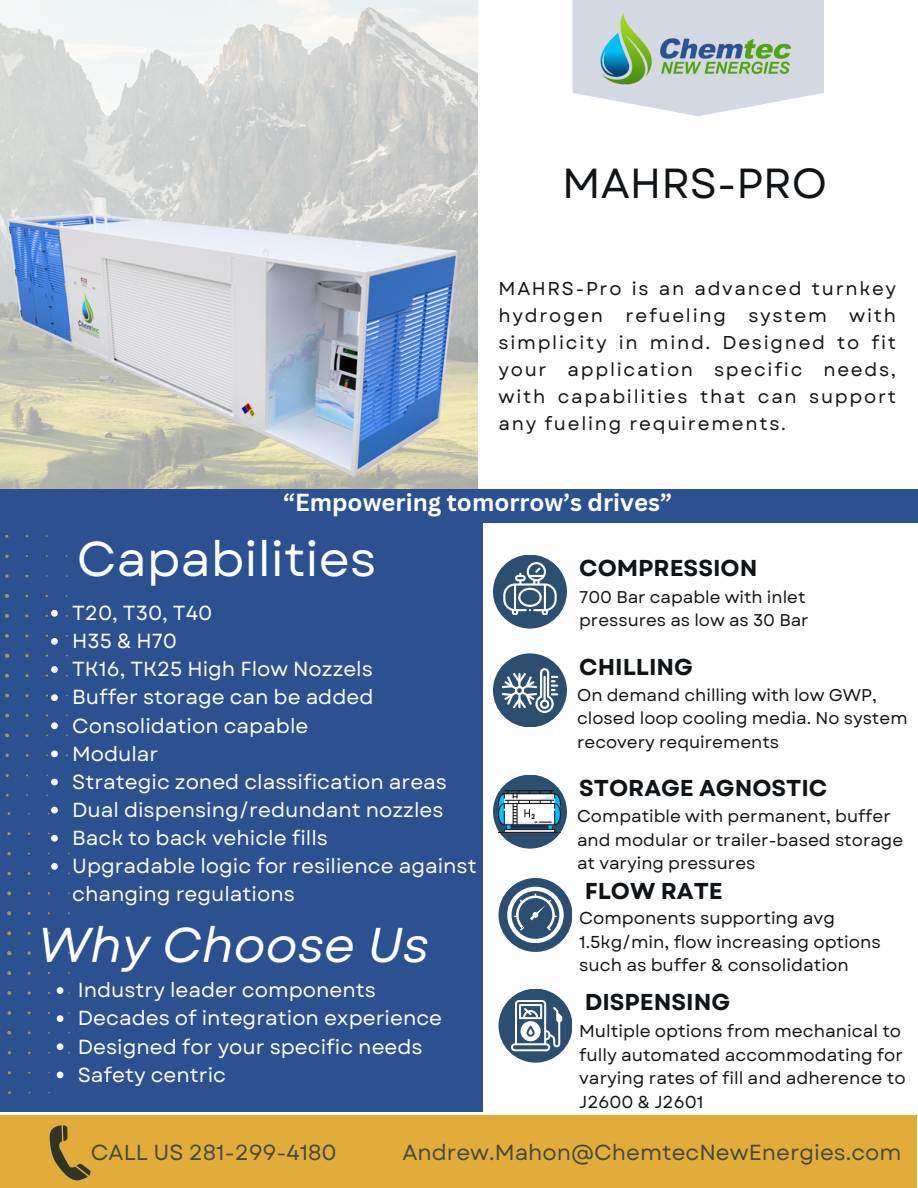
<style>
.page{position:relative;width:918px;height:1188px;background:#fff}
.page>*{position:absolute;margin:0;border:0;box-sizing:border-box;transform-origin:0 0}
.t1{font:48.75px "Garet";color:#fefefe}
.t2{font:italic 48.75px "Garet";color:#fefefe}
.t3{font:42px "Garet";color:#111417}
.t4{font:700 24px "Canva Sans";color:#fff}
.t5{font:700 22.95px "Garet";color:#111417}
.t6{font:21.75px "Garet";color:#484a3b}
.t7{font:20.4px/28.2px "Garet";color:#fefefe}
.t8{font:18.6px/27px "Garet";letter-spacing:.09em;color:#111417;text-align:justify}
.t9{font:17.25px/23.5px "Garet";color:#111417}
.t10{font:17.1px/23.2px "Garet";color:#111417}
.t11{font:16.95px/23.1px "Garet";color:#111417}
</style>
<div class="page">
<img style="left:0;top:0;width:477px;height:182px">
<div style="left:0;top:522px;width:483px;height:590px;background:#2b5191"></div>
<svg style="left:7px;top:891px;width:4px;height:5px"></svg>
<svg style="left:7px;top:951px;width:4px;height:4px"></svg>
<svg style="left:27px;top:951px;width:4px;height:4px"></svg>
<svg style="left:7px;top:911px;width:4px;height:4px"></svg>
<svg style="left:7px;top:852px;width:4px;height:3px"></svg>
<svg style="left:7px;top:1031px;width:4px;height:4px"></svg>
<svg style="left:7px;top:991px;width:4px;height:4px"></svg>
<svg style="left:7px;top:872px;width:4px;height:3px"></svg>
<svg style="left:7px;top:931px;width:4px;height:4px"></svg>
<svg style="left:7px;top:971px;width:4px;height:4px"></svg>
<svg style="left:7px;top:1011px;width:4px;height:4px"></svg>
<svg style="left:25px;top:694px;width:4px;height:3px"></svg>
<svg style="left:5px;top:594px;width:4px;height:4px"></svg>
<svg style="left:5px;top:654px;width:4px;height:4px"></svg>
<svg style="left:25px;top:654px;width:4px;height:4px"></svg>
<svg style="left:5px;top:614px;width:4px;height:4px"></svg>
<svg style="left:5px;top:554px;width:4px;height:4px"></svg>
<svg style="left:25px;top:674px;width:4px;height:3px"></svg>
<svg style="left:5px;top:733px;width:4px;height:4px"></svg>
<svg style="left:25px;top:714px;width:4px;height:3px"></svg>
<svg style="left:5px;top:694px;width:4px;height:4px"></svg>
<svg style="left:5px;top:574px;width:4px;height:4px"></svg>
<svg style="left:5px;top:634px;width:4px;height:4px"></svg>
<svg style="left:5px;top:674px;width:4px;height:4px"></svg>
<svg style="left:5px;top:714px;width:4px;height:3px"></svg>
<div style="left:0;top:1115px;width:917px;height:73px;background:#e1ac3a"></div>
<svg style="left:50px;top:1125px;width:41px;height:56px"></svg>
<div style="left:493px;top:555px;width:74px;height:74px;background:#2c4e70;border-radius:50%"></div>
<div style="left:493px;top:653px;width:74px;height:74px;background:#2c4e70;border-radius:50%"></div>
<div style="left:493px;top:775px;width:74px;height:74px;background:#2c4e70;border-radius:50%"></div>
<div style="left:499px;top:878px;width:73px;height:74px;background:#2c4e70;border-radius:50%"></div>
<div style="left:499px;top:989px;width:73px;height:74px;background:#2c4e70;border-radius:50%"></div>
<svg style="left:572px;top:0;width:252px;height:116px"></svg>
<img style="left:587px;top:10px;width:211px;height:82px">
<img style="left:0;top:182px;width:478px;height:307px">
<div style="left:0;top:489px;width:918px;height:33px;background:#2b5191"></div>
<svg style="left:511px;top:1000px;width:51px;height:51px"></svg>
<img style="left:499px;top:791px;width:61px;height:41px">
<svg style="left:502px;top:668px;width:56px;height:45px"></svg>
<svg style="left:503px;top:562px;width:53px;height:53px"></svg>
<svg style="left:507px;top:887px;width:57px;height:56px"></svg>
<svg style="left:46px;top:610px;width:12px;height:7px"></svg>
<svg style="left:46px;top:635px;width:12px;height:10px"></svg>
<svg style="left:46px;top:666px;width:12px;height:11px"></svg>
<svg style="left:46px;top:694px;width:12px;height:7px"></svg>
<svg style="left:46px;top:714px;width:12px;height:15px"></svg>
<svg style="left:46px;top:751px;width:12px;height:6px"></svg>
<svg style="left:46px;top:774px;width:12px;height:11px"></svg>
<svg style="left:48px;top:807px;width:10px;height:8px"></svg>
<svg style="left:48px;top:833px;width:10px;height:9px"></svg>
<svg style="left:48px;top:863px;width:10px;height:11px"></svg>
<svg style="left:57px;top:987px;width:13px;height:7px"></svg>
<svg style="left:57px;top:1012px;width:13px;height:10px"></svg>
<svg style="left:57px;top:1043px;width:13px;height:11px"></svg>
<svg style="left:57px;top:1072px;width:6px;height:6px"></svg>
<p class="t3" style="left:562px;top:153px;width:266px">MAHRS-PRO</p>
<p class="t8" style="left:499px;top:275px;width:399px">MAHRS-Pro is an advanced turnkey hydrogen refueling system with simplicity in mind. Designed to fit your application specific needs, with capabilities that can support any fueling requirements.</p>
<p class="t4" style="left:283px;top:486px;width:390px">“Empowering tomorrow’s drives”</p>
<p class="t1" style="left:77px;top:524px;width:301px">Capabilities</p>
<h1 class="t7" style="left:72px;top:599px;width:142px">T20, T30, T40</h1>
<p class="t7" style="left:72px;top:627px;width:106px">H35 &amp; H70</p>
<p class="t7" style="left:72px;top:655px;width:302px">TK16, TK25 High Flow Nozzels</p>
<p class="t7" style="left:72px;top:683px;width:303px">Buffer storage can be added</p>
<p class="t7" style="left:72px;top:711px;width:238px">Consolidation capable</p>
<p class="t7" style="left:72px;top:740px;width:88px">Modular</p>
<p class="t7" style="left:72px;top:768px;width:376px">Strategic zoned classification areas</p>
<p class="t7" style="left:72px;top:796px;width:373px">Dual dispensing/redundant nozzles</p>
<p class="t7" style="left:72px;top:824px;width:257px">Back to back vehicle fills</p>
<p class="t7" style="left:72px;top:852px;width:406px">Upgradable logic for resilience against changing regulations</p>
<p class="t2" style="left:38px;top:910px;width:393px">Why Choose Us</p>
<p class="t7" style="left:78px;top:976px;width:300px">Industry leader components</p>
<h1 class="t7" style="left:78px;top:1004px;width:366px">Decades of integration experience</h1>
<p class="t7" style="left:78px;top:1032px;width:346px">Designed for your specific needs</p>
<p class="t7" style="left:78px;top:1061px;width:150px">Safety centric</p>
<p class="t5" style="left:579px;top:551px;width:180px">COMPRESSION</p>
<p class="t11" style="left:579px;top:586px;width:231px">700 Bar capable with inlet pressures as low as 30 Bar</p>
<h3 class="t5" style="left:579px;top:650px;width:115px">CHILLING</h3>
<p class="t10" style="left:577px;top:684px;width:332px">On demand chilling with low GWP, closed loop cooling media. No system recovery requirements</p>
<p class="t5" style="left:579px;top:771px;width:250px">STORAGE AGNOSTIC</p>
<p class="t10" style="left:577px;top:805px;width:328px">Compatible with permanent, buffer and modular or trailer-based storage at varying pressures</p>
<p class="t5" style="left:585px;top:875px;width:140px">FLOW RATE</p>
<h3 class="t9" style="left:579px;top:906px;width:303px">Components supporting avg<br>1.5kg/min, flow increasing options such as buffer &amp; consolidation</h3>
<h3 class="t5" style="left:585px;top:985px;width:147px">DISPENSING</h3>
<p class="t9" style="left:579px;top:1019px;width:328px">Multiple options from mechanical to fully automated accommodating for varying rates of fill and adherence to<br>J2600 &amp; J2601</p>
<h5 class="t6" style="left:91px;top:1136px;width:248px">CALL US 281-299-4180</h5>
<p class="t6" style="left:403px;top:1136px;width:500px">Andrew.Mahon@ChemtecNewEnergies.com</p>
</div>
